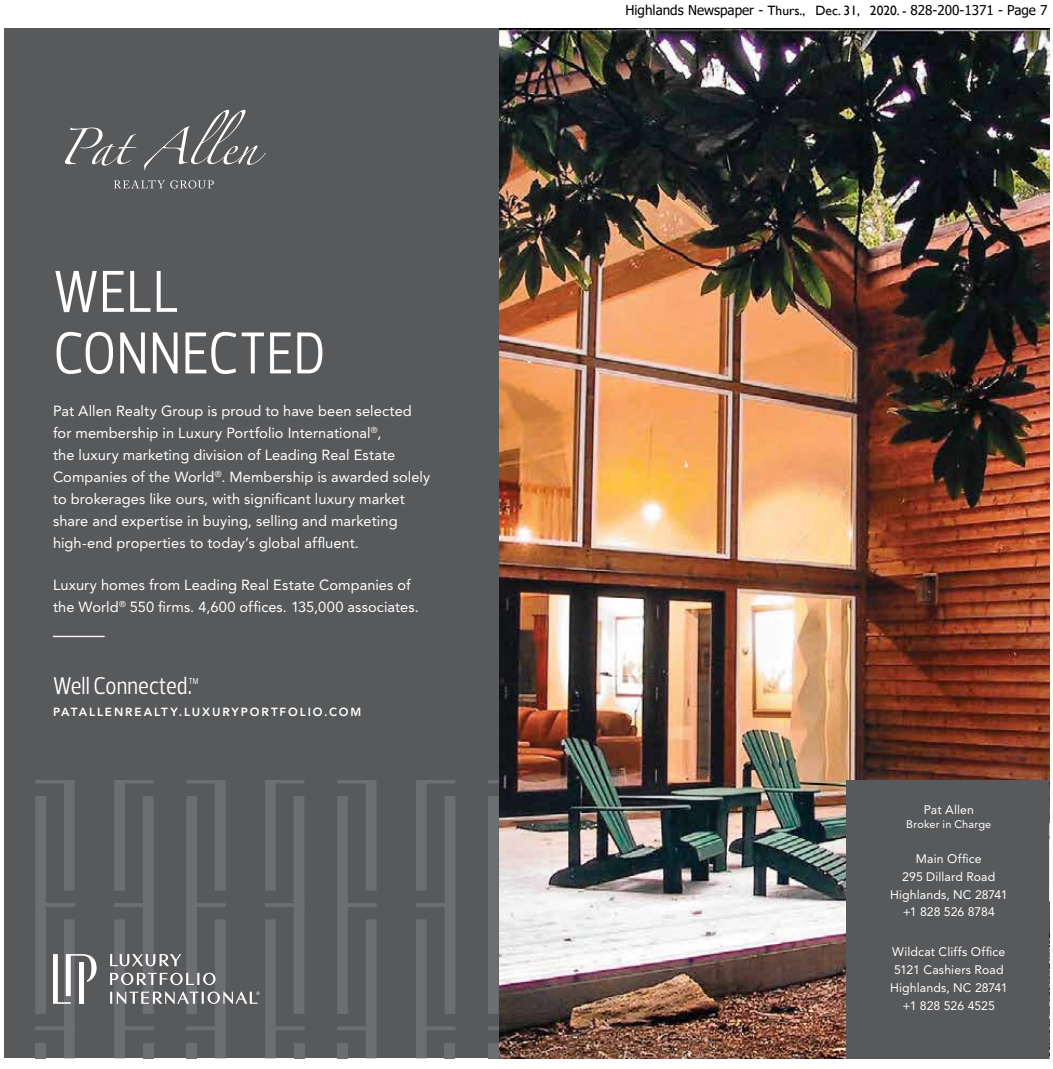
<style>
.page{position:relative;width:1053px;height:1069px;background:#fff}
.page>*{position:absolute;margin:0;border:0;box-sizing:border-box;transform-origin:0 0}
.t1{font:60.15px/61.5px "Prelo Condensed";letter-spacing:.005em;color:#fff}
.t2{font:24.6px "Prelo Condensed";color:#fff}
.t3{font:14.7px/21.9px "Avenir LT Std";letter-spacing:.005em;color:#fff}
.t4{font:13.5px "Tahoma";color:#000}
.t5{font:12.3px/17.7px "Avenir LT Std";letter-spacing:.01em;color:#fff;text-align:center}
.t6{font:800 11.7px "Avenir LT Std";letter-spacing:.16em;color:#fff}
.t7{font:10.95px "Avenir LT Std";letter-spacing:.015em;color:#fff}
.t8{font:8.7px "Prelo Condensed";color:#fff}
.s1{font-family:"Gill Sans"}
</style>
<div class="page">
<div style="left:4px;top:28px;width:512px;height:1030px;background:#58595b"></div>
<svg style="left:337px;top:780px;width:40px;height:278px"></svg>
<svg style="left:488px;top:779px;width:12px;height:279px"></svg>
<svg style="left:416px;top:780px;width:39px;height:278px"></svg>
<img style="left:500px;top:28px;width:549px;height:1030px">
<svg style="left:35px;top:780px;width:62px;height:278px"></svg>
<div style="left:79px;top:961px;width:5px;height:42px;background:#fff"></div>
<svg style="left:110px;top:780px;width:194px;height:278px"></svg>
<hr style="left:53px;top:635px;width:52px;height:2px;background:#fff">
<svg style="left:65px;top:127px;width:71px;height:38px"></svg>
<svg style="left:144px;top:110px;width:122px;height:60px"></svg>
<svg style="left:114px;top:180px;width:100px;height:8px"></svg>
<div style="left:847px;top:779px;width:202px;height:279px;background:#58595b"></div>
<h1 class="t1" style="left:53px;top:261px;width:274px">WELL<br>CONNECTED</h1>
<p class="t3" style="left:53px;top:400px;width:379px">Pat Allen Realty Group is proud to have been selected for membership in Luxury Portfolio International<sup>®</sup>,<br>the luxury marketing division of Leading Real Estate Companies of the World<sup>®</sup>. Membership is awarded solely to brokerages like ours, with significant luxury market share and expertise in buying, selling and marketing high-end properties to today’s global affluent.</p>
<p class="t3" style="left:53px;top:574px;width:367px">Luxury homes from Leading Real Estate Companies of the World<sup>®</sup> 550 firms. 4,600 offices. 135,000 associates.</p>
<h2 class="t2" style="left:53px;top:670px;width:140px">Well Connected.</h2>
<p class="t8" style="left:189px;top:675px;width:11px">TM</p>
<p class="t6" style="left:53px;top:704px;width:310px">PATALLENREALTY.LUXURYPORTFOLIO.COM</p>
<p class="t4" style="left:625px;top:1px;width:424px">Highlands Newspaper - <span class="s1">Thurs., Dec. 31, 2020. -</span> 828-200-1371 - Page 7</p>
<p class="t5" style="left:924px;top:800px;width:52px">Pat Allen</p>
<p class="t7" style="left:906px;top:817px;width:87px">Broker in Charge</p>
<p class="t5" style="left:890px;top:849px;width:119px">Main Office<br>295 Dillard Road<br>Highlands, NC 28741 +1 828 526 8784</p>
<p class="t5" style="left:890px;top:942px;width:119px">Wildcat Cliffs Office<br>5121 Cashiers Road<br>Highlands, NC 28741 +1 828 526 4525</p>
</div>
